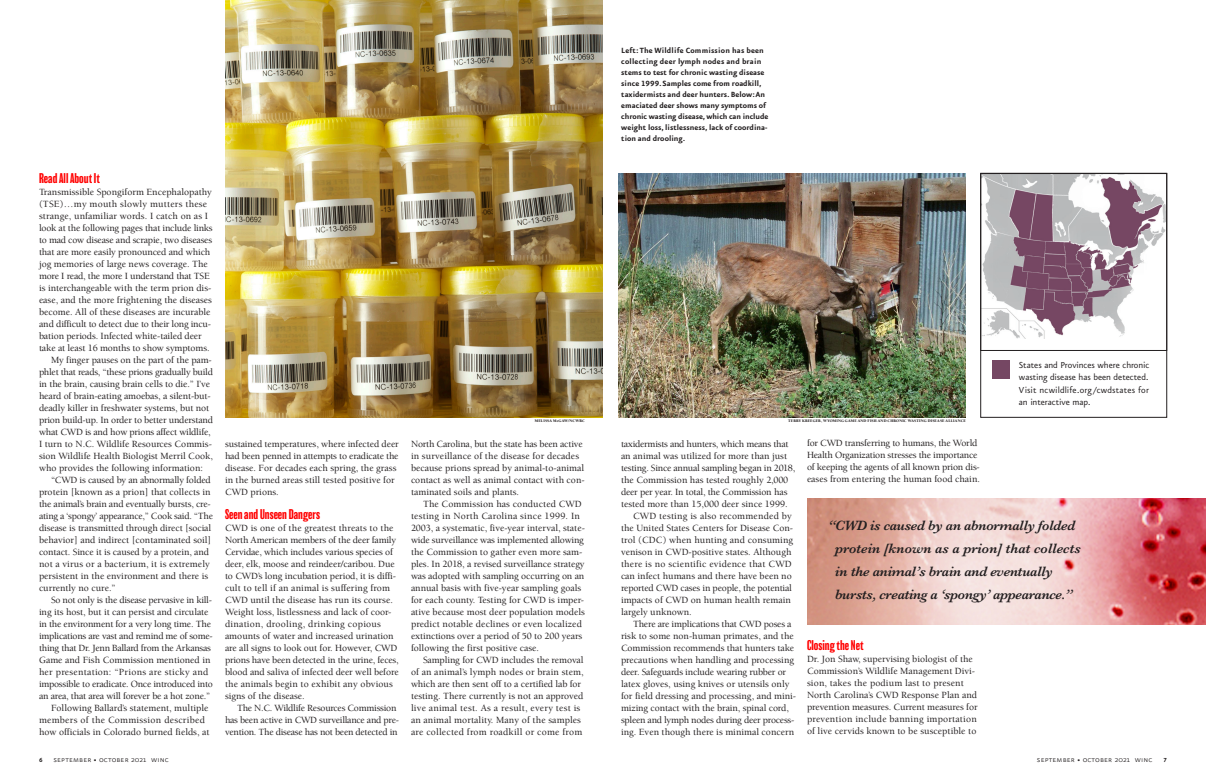
<style>
.page{position:relative;width:1206px;height:783px;background:#fff}
.page>*{position:absolute;margin:0;border:0;box-sizing:border-box;transform-origin:0 0}
.Article_Text{font:italic 600 14px/23px "Baskerville";letter-spacing:-.02em;color:#231f20}
.Article_Text-2{font:condensed 13px "Balboa";color:#f00}
.t1{font:10.3px/12.4px "Eureka Sans";letter-spacing:-.005em;color:#231f20}
.Article_Text-3{font:500 9.8px/12px "Berkeley";color:#231f20}
.Article_Text-4{font:500 9.8px/12px "Berkeley";letter-spacing:-.02em;color:#231f20}
.Article_Text-5{font:500 9.8px/12px "Berkeley";letter-spacing:-.025em;color:#231f20}
.t2{font:9.5px "Eureka Sans Light Caps";letter-spacing:.01em;color:#231f20}
.t3{font:700 9px/11px "Eureka Sans";color:#231f20}
.t4{font:900 4px "Berkeley";letter-spacing:.03em;color:#231f20}
.s1{font-family:"Eureka Sans Bold Caps";font-weight:400}
.s2{font-family:"Eureka Sans Bold Caps";font-size:7px}
.s3{font-family:"Eureka Sans";font-weight:300}
</style>
<div class="page">
<img style="left:225px;top:0;width:378px;height:418px">
<img style="left:618px;top:173px;width:348px;height:245px">
<img style="left:982px;top:175px;width:183px;height:163px">
<div style="left:980px;top:173px;width:187px;height:245px;border:1px solid #231f20"></div>
<div style="left:992px;top:360px;width:17px;height:18px;background:#754763"></div>
<img style="left:807px;top:499px;width:399px;height:126px">
<p class="Article_Text-2" style="left:39px;top:171px;width:62px">Read All About It</p>
<p class="Article_Text-3" style="left:39px;top:186px;width:175px">Transmissible Spongiform Encephalopathy (TSE)…my mouth slowly mutters these strange, unfamiliar words. I catch on as I look at the following pages that include links to mad cow disease and scrapie, two diseases that are more easily pronounced and which jog memories of large news coverage. The more I read, the more I understand that TSE is interchangeable with the term prion dis&shy;ease, and the more frightening the diseases become. All of these diseases are incurable and difficult to detect due to their long incu&shy;bation periods. Infected white-tailed deer take at least 16 months to show symptoms.</p>
<p class="Article_Text-3" style="left:39px;top:354px;width:176px;text-indent:12px">My finger pauses on the part of the pam&shy;phlet that reads, “these prions gradually build in the brain, causing brain cells to die.” I’ve heard of brain-eating amoebas, a silent-but&shy;deadly killer in freshwater systems, but not prion build-up. In order to better understand what CWD is and how prions affect wildlife, I turn to N.C. Wildlife Resources Commis&shy;sion Wildlife Health Biologist Merril Cook, who provides the following information:</p>
<p class="Article_Text-3" style="left:39px;top:474px;width:176px;text-indent:12px">“CWD is caused by an abnormally folded protein [known as a prion] that collects in the animal’s brain and eventually bursts, cre&shy;ating a ‘spongy’ appearance,” Cook said. “The disease is transmitted through direct [social behavior] and indirect [contaminated soil] contact. Since it is caused by a protein, and not a virus or a bacterium, it is extremely persistent in the environment and there is currently no cure.”</p>
<p class="Article_Text-4" style="left:39px;top:594px;width:175px;text-indent:12px">So not only is the disease pervasive in kill&shy;ing its host, but it can persist and circulate in the environment for a very long time. The implications are vast and remind me of some&shy;thing that Dr. Jenn Ballard from the Arkansas Game and Fish Commission mentioned in her presentation: “Prions are sticky and impossible to eradicate. Once introduced into an area, that area will forever be a hot zone.”</p>
<p class="Article_Text-3" style="left:39px;top:702px;width:172px;text-indent:12px">Following Ballard’s statement, multiple members of the Commission described how officials in Colorado burned fields, at</p>
<p class="Article_Text-3" style="left:225px;top:438px;width:175px">sustained temperatures, where infected deer had been penned in attempts to eradicate the disease. For decades each spring, the grass in the burned areas still tested positive for CWD prions.</p>
<p class="Article_Text-2" style="left:225px;top:508px;width:97px">Seen and Unseen Dangers</p>
<p class="Article_Text-3" style="left:225px;top:522px;width:175px">CWD is one of the greatest threats to the North American members of the deer family Cervidae, which includes various species of deer, elk, moose and reindeer/caribou. Due to CWD’s long incubation period, it is diffi&shy;cult to tell if an animal is suffering from CWD until the disease has run its course.<br>Weight loss, listlessness and lack of coor&shy;dination, drooling, drinking copious amounts of water and increased urination are all signs to look out for. However, CWD prions have been detected in the urine, feces, blood and saliva of infected deer well before the animals begin to exhibit any obvious signs of the disease.</p>
<p class="Article_Text-5" style="left:225px;top:702px;width:176px;text-indent:12px">The N.C. Wildlife Resources Commission has been active in CWD surveillance and pre&shy;vention. The disease has not been detected in</p>
<p class="t3" style="left:621px;top:45px;width:149px">Left: The Wildlife Commission has been collecting deer lymph nodes and brain stems to test for chronic wasting disease since <span class="s1">1999</span>. Samples come from roadkill, taxidermists and deer hunters. Below: An emaciated deer shows many symptoms of chronic wasting disease, which can include weight loss, listlessness, lack of coordina&shy;tion and drooling.</p>
<p class="t4" style="left:535px;top:419px;width:52px">MELISSA McGAW/NCWRC</p>
<p class="t4" style="left:788px;top:418px;width:179px">TERRY KREEGER, WYOMING GAME AND FISH AND CHRONIC WASTING DISEASE ALLIANCE</p>
<p class="t1" style="left:1019px;top:359px;width:132px">States and Provinces where chronic wasting disease has been detected.</p>
<p class="t1" style="left:1019px;top:384px;width:132px">Visit ncwildlife.org/cwdstates for an interactive map.</p>
<p class="Article_Text-3" style="left:411px;top:438px;width:175px">North Carolina, but the state has been active in surveillance of the disease for decades because prions spread by animal-to-animal contact as well as animal contact with con&shy;taminated soils and plants.</p>
<p class="Article_Text-3" style="left:411px;top:498px;width:175px;text-indent:12px">The Commission has conducted CWD testing in North Carolina since 1999. In 2003, a systematic, five-year interval, state&shy;wide surveillance was implemented allowing the Commission to gather even more sam&shy;ples. In 2018, a revised surveillance strategy was adopted with sampling occurring on an annual basis with five-year sampling goals for each county. Testing for CWD is imper&shy;ative because most deer population models predict notable declines or even localized extinctions over a period of 50 to 200 years following the first positive case.</p>
<p class="Article_Text-3" style="left:411px;top:654px;width:174px;text-indent:12px">Sampling for CWD includes the removal of an animal’s lymph nodes or brain stem, which are then sent off to a certified lab for testing. There currently is not an approved live animal test. As a result, every test is an animal mortality. Many of the samples are collected from roadkill or come from</p>
<p class="Article_Text-4" style="left:621px;top:438px;width:176px">taxidermists and hunters, which means that an animal was utilized for more than just testing. Since annual sampling began in 2018, the Commission has tested roughly 2,000 deer per year. In total, the Commission has tested more than 15,000 deer since 1999.</p>
<p class="Article_Text-3" style="left:621px;top:510px;width:174px;text-indent:12px">CWD testing is also recommended by the United States Centers for Disease Con&shy;trol (CDC) when hunting and consuming venison in CWD-positive states. Although there is no scientific evidence that CWD can infect humans and there have been no reported CWD cases in people, the potential impacts of CWD on human health remain largely unknown.</p>
<p class="Article_Text-3" style="left:621px;top:618px;width:177px;text-indent:12px">There are implications that CWD poses a risk to some non-human primates, and the Commission recommends that hunters take precautions when handling and processing deer. Safeguards include wearing rubber or latex gloves, using knives or utensils only for field dressing and processing, and mini&shy;mizing contact with the brain, spinal cord, spleen and lymph nodes during deer process&shy;ing. Even though there is minimal concern</p>
<p class="Article_Text-4" style="left:807px;top:437px;width:174px">for CWD transferring to humans, the World Health Organization stresses the importance of keeping the agents of all known prion dis&shy;eases from entering the human food chain.</p>
<p class="Article_Text" style="left:835px;top:514px;width:247px;text-indent:-7px">“CWD is caused by an abnormally folded protein [known as a prion] that collects in the animal’s brain and eventually bursts, creating a ‘spongy’ appearance.”</p>
<p class="Article_Text-2" style="left:807px;top:639px;width:58px">Closing the Net</p>
<p class="Article_Text-3" style="left:807px;top:653px;width:172px">Dr. Jon Shaw, supervising biologist of the Commission’s Wildlife Management Divi&shy;sion, takes the podium last to present North Carolina’s CWD Response Plan and prevention measures. Current measures for prevention include banning importation of live cervids known to be susceptible to</p>
<p class="t2" style="left:39px;top:755px;width:131px"><span class="s2">6</span> september • october <span class="s3">2021</span> winc</p>
<p class="t2" style="left:1037px;top:755px;width:132px">september • october <span class="s3">2021</span> winc <span class="s2">7</span></p>
</div>
